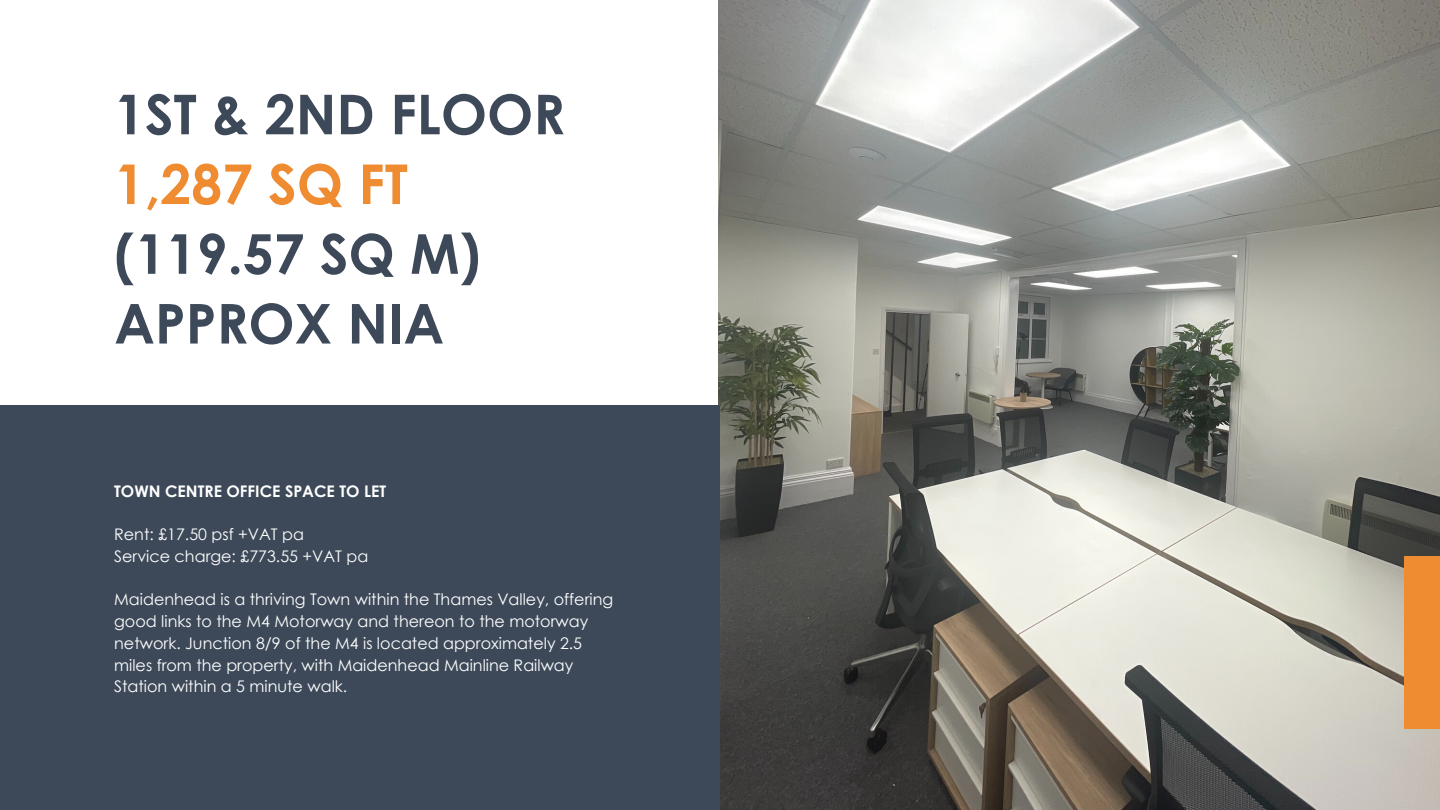
<style>
.page{position:relative;width:1440px;height:810px;background:#fff}
.page>*{position:absolute;margin:0;border:0;box-sizing:border-box;transform-origin:0 0}
.t1{font:700 55px/69.8px "Century Gothic";color:#3d4959}
.t2{font:700 55px "Century Gothic";color:#ef8c32}
.t3{font:16px/21.8px "Century Gothic";color:#fff}
.t4{font:700 16px "Century Gothic";color:#fff}
</style>
<div class="page">
<img style="left:718px;top:0;width:722px;height:810px">
<div style="left:1404px;top:556px;width:36px;height:173px;background:#ef8c32"></div>
<div style="left:0;top:405px;width:719px;height:405px;background:#3d4959"></div>
<h1 class="t1" style="left:114px;top:78px;width:452px">1ST &amp; 2ND FLOOR</h1>
<h1 class="t2" style="left:114px;top:149px;width:295px">1,287 SQ FT</h1>
<h1 class="t1" style="left:114px;top:217px;width:368px">(119.57 SQ M)<br>APPROX NIA</h1>
<p class="t4" style="left:114px;top:480px;width:273px">TOWN CENTRE OFFICE SPACE TO LET</p>
<p class="t3" style="left:114px;top:523px;width:256px">Rent: £17.50 psf +VAT pa<br>Service charge: £773.55 +VAT pa</p>
<p class="t3" style="left:114px;top:588px;width:500px">Maidenhead is a thriving Town within the Thames Valley, offering good links to the M4 Motorway and thereon to the motorway network. Junction 8/9 of the M4 is located approximately 2.5 miles from the property, with Maidenhead Mainline Railway Station within a 5 minute walk.</p>
</div>
